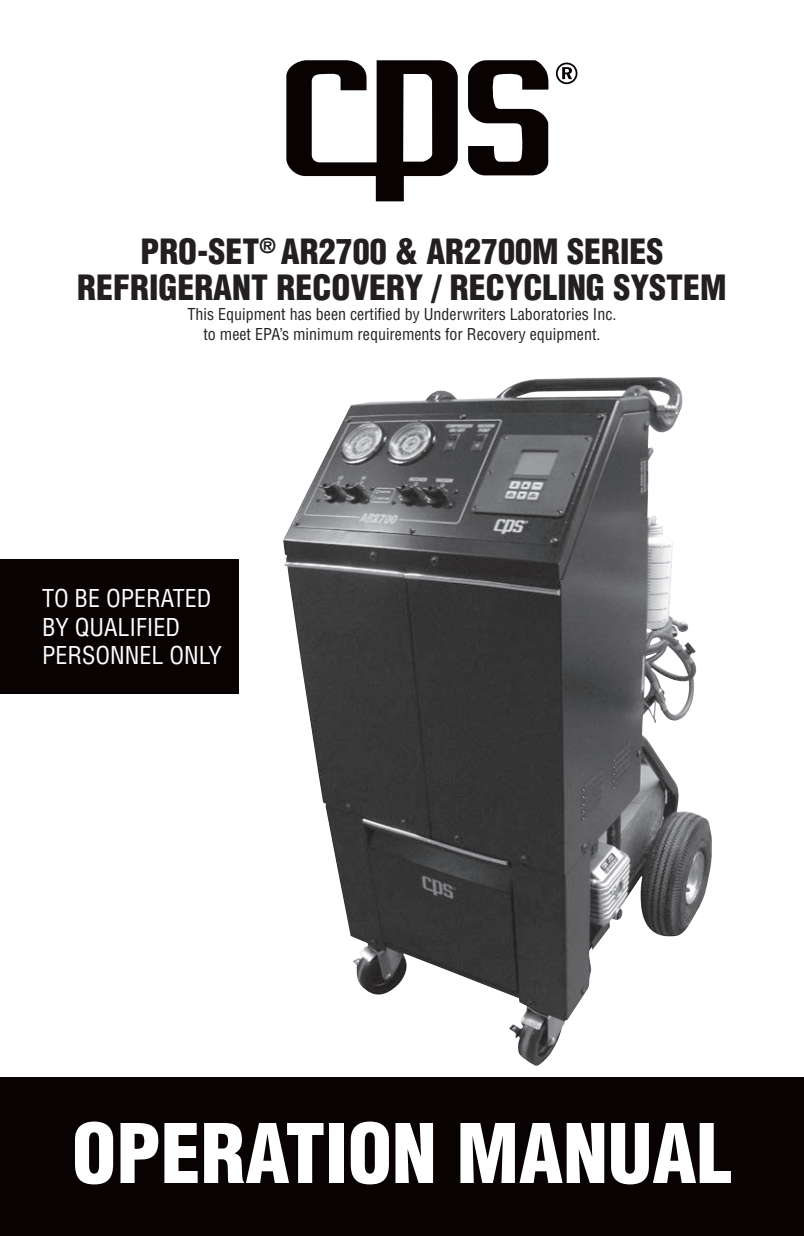
<style>
.page{position:relative;width:804px;height:1236px;background:#fff}
.page>*{position:absolute;margin:0;border:0;box-sizing:border-box;transform-origin:0 0}
.t1{font:900 condensed 80px "Helvetica";color:#fff}
.t2{font:900 condensed 34px/36px "Helvetica";color:#231f20;text-align:center}
.t3{font:condensed 24px/28.8px "Helvetica";color:#fff}
.t4{font:condensed 16px/20px "Helvetica";color:#231f20;text-align:center}
</style>
<div class="page">
<svg style="left:468px;top:60px;width:81px;height:115px"></svg>
<svg style="left:286px;top:60px;width:172px;height:141px"></svg>
<svg style="left:556px;top:63px;width:21px;height:21px"></svg>
<div style="left:0;top:1078px;width:804px;height:158px;background:#080302"></div>
<div style="left:0;top:559px;width:239px;height:134px;background:#080302"></div>
<img style="left:283px;top:378px;width:429px;height:688px">
<h2 class="t2" style="left:77px;top:234px;width:651px">PRO-SET<sup>®</sup> AR2700 &amp; AR2700M SERIES<br>REFRIGERANT RECOVERY / RECYCLING SYSTEM</h2>
<p class="t4" style="left:187px;top:304px;width:431px">This Equipment has been certified by Underwriters Laboratories Inc. to meet EPA’s minimum requirements for Recovery equipment.</p>
<h3 class="t3" style="left:42px;top:584px;width:181px">TO BE OPERATED<br>BY QUALIFIED<br>PERSONNEL ONLY</h3>
<h1 class="t1" style="left:72px;top:1103px;width:662px">OPERATION MANUAL</h1>
</div>
